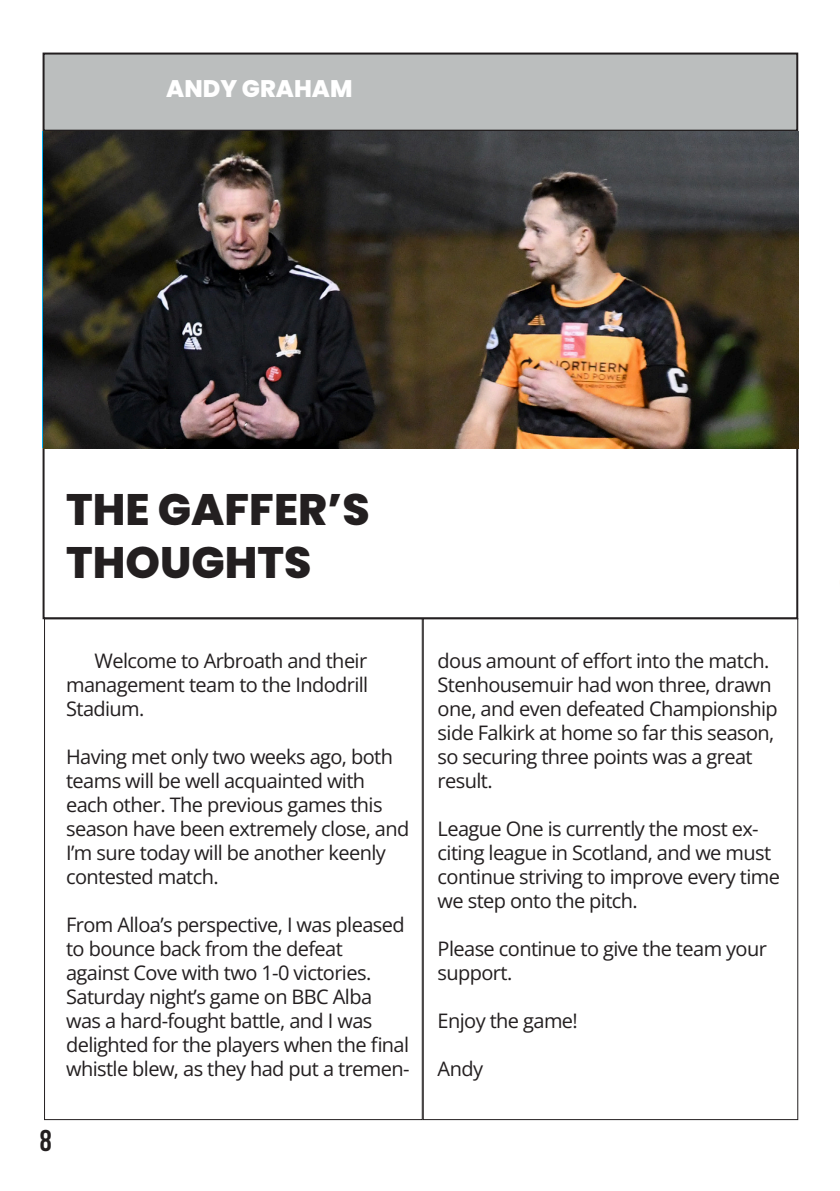
<style>
.page{position:relative;width:840px;height:1191px;background:#fff}
.page>*{position:absolute;margin:0;border:0;box-sizing:border-box;transform-origin:0 0}
.t1{font:800 44px/52.8px "Poppins";color:#231f20}
.t2{font:700 30px "Bebas Neue";color:#231f20}
.t3{font:800 24px "Poppins";color:#fff}
.t4{font:20px/24px "Open Sans";letter-spacing:-.03em;color:#231f20}
</style>
<div class="page">
<div style="left:44px;top:54px;width:752px;height:77px;background:#bbbebe"></div>
<div style="left:43px;top:53px;width:754px;height:79px;border:2px solid #231f20"></div>
<img style="left:43px;top:132px;width:754px;height:316px">
<p class="t3" style="left:166px;top:75px;width:188px">ANDY GRAHAM</p>
<h1 class="t1" style="left:66px;top:483px;width:305px">THE GAFFER’S<br>THOUGHTS</h1>
<p class="t4" style="left:66px;top:648px;width:303px;text-align:justify;text-indent:28px">Welcome to Arbroath and their management team to the Indodrill Stadium.</p>
<p class="t4" style="left:66px;top:744px;width:344px">Having met only two weeks ago, both teams will be well acquainted with each other. The previous games this season have been extremely close, and<br>I’m sure today will be another keenly contested match.</p>
<p class="t4" style="left:66px;top:912px;width:345px">From Alloa’s perspective, I was pleased to bounce back from the defeat against Cove with two 1-0 victories.<br>Saturday night’s game on BBC Alba was a hard-fought battle, and I was delighted for the players when the final whistle blew, as they had put a tremen-</p>
<h2 class="t2" style="left:40px;top:1124px;width:13px">8</h2>
<p class="t4" style="left:437px;top:648px;width:341px">dous amount of effort into the match.<br>Stenhousemuir had won three, drawn one, and even defeated Championship side Falkirk at home so far this season, so securing three points was a great result.</p>
<p class="t4" style="left:437px;top:816px;width:343px">League One is currently the most ex&shy;citing league in Scotland, and we must continue striving to improve every time we step onto the pitch.</p>
<p class="t4" style="left:437px;top:936px;width:330px">Please continue to give the team your support.</p>
<p class="t4" style="left:437px;top:1008px;width:142px">Enjoy the game!</p>
<p class="t4" style="left:437px;top:1056px;width:47px">Andy</p>
</div>
